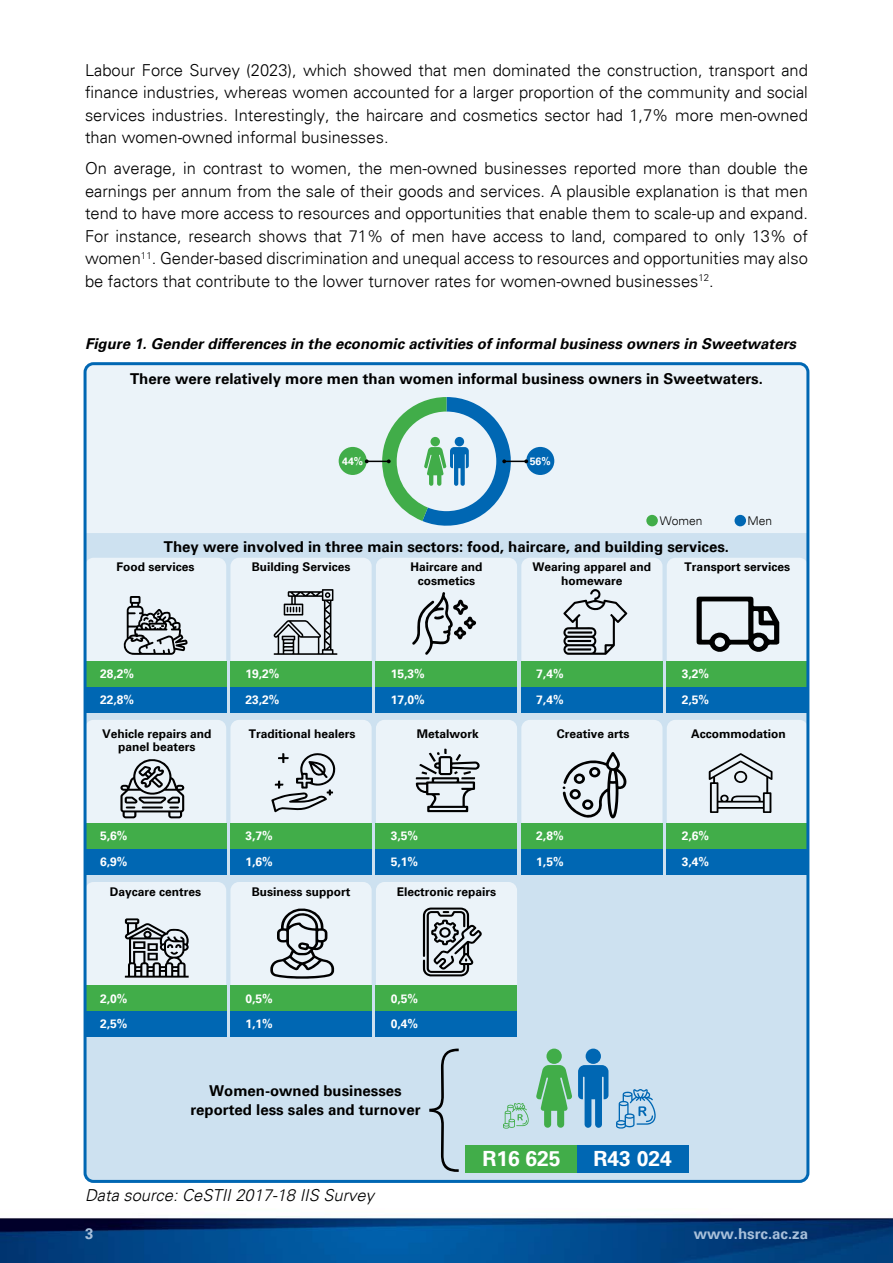
<style>
.page{position:relative;width:893px;height:1263px;background:#fff}
.page>*{position:absolute;margin:0;border:0;box-sizing:border-box;transform-origin:0 0}
.t1{font:700 21px "Univers";color:#fff}
.t2{font:300 16.5px/22.5px "Univers";color:#000;text-align:justify}
.t3{font:italic 300 16.5px "Univers";color:#000}
.t4{font:700 15px/19.5px "Univers";color:#000;text-align:center}
.t5{font:italic 700 15px "Univers";color:#000}
.t6{font:700 15px "Univers";color:#a8c0da}
.t7{font:700 12px/13.5px "Univers";color:#000;text-align:center}
.t8{font:700 12px "Univers";color:#fff}
.t9{font:300 12px "Univers";color:#000}
.t10{font:700 10.5px "Univers";color:#fff}
</style>
<div class="page">
<img style="left:0;top:1217px;width:893px;height:46px">
<div style="left:85px;top:364px;width:723px;height:819px;background:#cde1f0;border-radius:9px"></div>
<div style="left:88px;top:366px;width:717px;height:167px;background:#ebf3f9"></div>
<svg style="left:536px;top:1065px;width:36px;height:63px"></svg>
<div style="left:546px;top:1048px;width:16px;height:16px;background:#41ad49;border-radius:50%"></div>
<div style="left:586px;top:1048px;width:15px;height:16px;background:#0067b3;border-radius:50%"></div>
<svg style="left:578px;top:1065px;width:30px;height:63px"></svg>
<div style="left:339px;top:447px;width:28px;height:28px;background:#41ad49;border-radius:50%"></div>
<div style="left:526px;top:447px;width:28px;height:28px;background:#0067b3;border-radius:50%"></div>
<svg style="left:365px;top:397px;width:163px;height:136px;background:#aed2d5"></svg>
<svg style="left:88px;top:558px;width:717px;height:154px;background:#9cc3c3"></svg>
<svg style="left:88px;top:720px;width:717px;height:154px;background:#9ec6c5"></svg>
<svg style="left:88px;top:882px;width:429px;height:154px;background:#99c1c0"></svg>
<div style="left:646px;top:515px;width:12px;height:11px;background:#41ad49;border-radius:50%"></div>
<div style="left:734px;top:515px;width:12px;height:11px;background:#0067b3;border-radius:50%"></div>
<svg style="left:616px;top:1089px;width:40px;height:40px"></svg>
<svg style="left:503px;top:1103px;width:26px;height:26px"></svg>
<div style="left:466px;top:1145px;width:111px;height:27px;background:#41ad49"></div>
<div style="left:577px;top:1145px;width:111px;height:27px;background:#0067b3"></div>
<div style="left:84px;top:362px;width:725px;height:821px;border:3px solid #0067b3;border-radius:9px"></div>
<svg style="left:429px;top:1048px;width:30px;height:124px"></svg>
<p class="t2" style="left:85px;top:59px;width:724px">Labour Force Survey (2023), which showed that men dominated the construction, transport and finance industries, whereas women accounted for a larger proportion of the community and social services industries. Interestingly, the haircare and cosmetics sector had 1,7% more men-owned than women-owned informal businesses.</p>
<p class="t2" style="left:85px;top:157px;width:724px">On average, in contrast to women, the men-owned businesses reported more than double the earnings per annum from the sale of their goods and services. A plausible explanation is that men tend to have more access to resources and opportunities that enable them to scale-up and expand.<br>For instance, research shows that 71% of men have access to land, compared to only 13% of women<sup>11</sup>. Gender-based discrimination and unequal access to resources and opportunities may also be factors that contribute to the lower turnover rates for women-owned businesses<sup>12</sup>.</p>
<p class="t5" style="left:85px;top:335px;width:713px">Figure 1. Gender differences in the economic activities of informal business owners in Sweetwaters</p>
<p class="t4" style="left:130px;top:370px;width:634px">There were relatively more men than women informal business owners in Sweetwaters.</p>
<p class="t10" style="left:342px;top:455px;width:23px">44%</p>
<p class="t10" style="left:530px;top:455px;width:23px">56%</p>
<p class="t9" style="left:660px;top:513px;width:44px">Women</p>
<p class="t4" style="left:164px;top:538px;width:567px">They were involved in three main sectors: food, haircare, and building services.</p>
<p class="t9" style="left:748px;top:513px;width:26px">Men</p>
<p class="t7" style="left:117px;top:561px;width:80px">Food services</p>
<p class="t7" style="left:252px;top:561px;width:100px">Building Services</p>
<p class="t7" style="left:410px;top:561px;width:74px">Haircare and cosmetics</p>
<p class="t7" style="left:533px;top:561px;width:120px">Wearing apparel and homeware</p>
<p class="t7" style="left:685px;top:561px;width:107px">Transport services</p>
<p class="t8" style="left:100px;top:667px;width:36px">28,2%</p>
<p class="t8" style="left:245px;top:667px;width:36px">19,2%</p>
<p class="t8" style="left:391px;top:667px;width:36px">15,3%</p>
<p class="t8" style="left:536px;top:667px;width:29px">7,4%</p>
<p class="t8" style="left:682px;top:667px;width:29px">3,2%</p>
<p class="t8" style="left:100px;top:692px;width:36px">22,8%</p>
<p class="t8" style="left:245px;top:692px;width:36px">23,2%</p>
<p class="t8" style="left:391px;top:692px;width:36px">17,0%</p>
<p class="t8" style="left:536px;top:692px;width:29px">7,4%</p>
<p class="t8" style="left:682px;top:692px;width:29px">2,5%</p>
<p class="t7" style="left:417px;top:727px;width:64px">Metalwork</p>
<p class="t7" style="left:557px;top:727px;width:74px">Creative arts</p>
<p class="t7" style="left:102px;top:727px;width:111px">Vehicle repairs and panel beaters</p>
<p class="t7" style="left:691px;top:727px;width:96px">Accommodation</p>
<p class="t7" style="left:249px;top:727px;width:108px">Traditional healers</p>
<p class="t8" style="left:100px;top:829px;width:29px">5,6%</p>
<p class="t8" style="left:245px;top:829px;width:29px">3,7%</p>
<p class="t8" style="left:391px;top:829px;width:29px">3,5%</p>
<p class="t8" style="left:536px;top:829px;width:29px">2,8%</p>
<p class="t8" style="left:682px;top:829px;width:29px">2,6%</p>
<p class="t8" style="left:100px;top:855px;width:29px">6,9%</p>
<p class="t8" style="left:245px;top:855px;width:29px">1,6%</p>
<p class="t8" style="left:391px;top:855px;width:29px">5,1%</p>
<p class="t8" style="left:536px;top:855px;width:29px">1,5%</p>
<p class="t8" style="left:682px;top:855px;width:29px">3,4%</p>
<p class="t7" style="left:110px;top:886px;width:93px">Daycare centres</p>
<p class="t7" style="left:252px;top:886px;width:100px">Business support</p>
<p class="t7" style="left:397px;top:886px;width:101px">Electronic repairs</p>
<p class="t8" style="left:100px;top:991px;width:29px">2,0%</p>
<p class="t8" style="left:100px;top:1017px;width:29px">2,5%</p>
<p class="t8" style="left:245px;top:991px;width:29px">0,5%</p>
<p class="t8" style="left:245px;top:1017px;width:29px">1,1%</p>
<p class="t8" style="left:391px;top:991px;width:29px">0,5%</p>
<p class="t8" style="left:391px;top:1017px;width:29px">0,4%</p>
<p class="t4" style="left:190px;top:1082px;width:232px">Women-owned businesses reported less sales and turnover</p>
<p class="t3" style="left:85px;top:1185px;width:290px">Data source: CeSTII 2017-18 IIS Survey</p>
<p class="t1" style="left:482px;top:1146px;width:80px">R16 625</p>
<p class="t1" style="left:593px;top:1146px;width:80px">R43 024</p>
<p class="t6" style="left:85px;top:1224px;width:10px">3</p>
<p class="t6" style="left:694px;top:1224px;width:116px">www.hsrc.ac.za</p>
</div>
